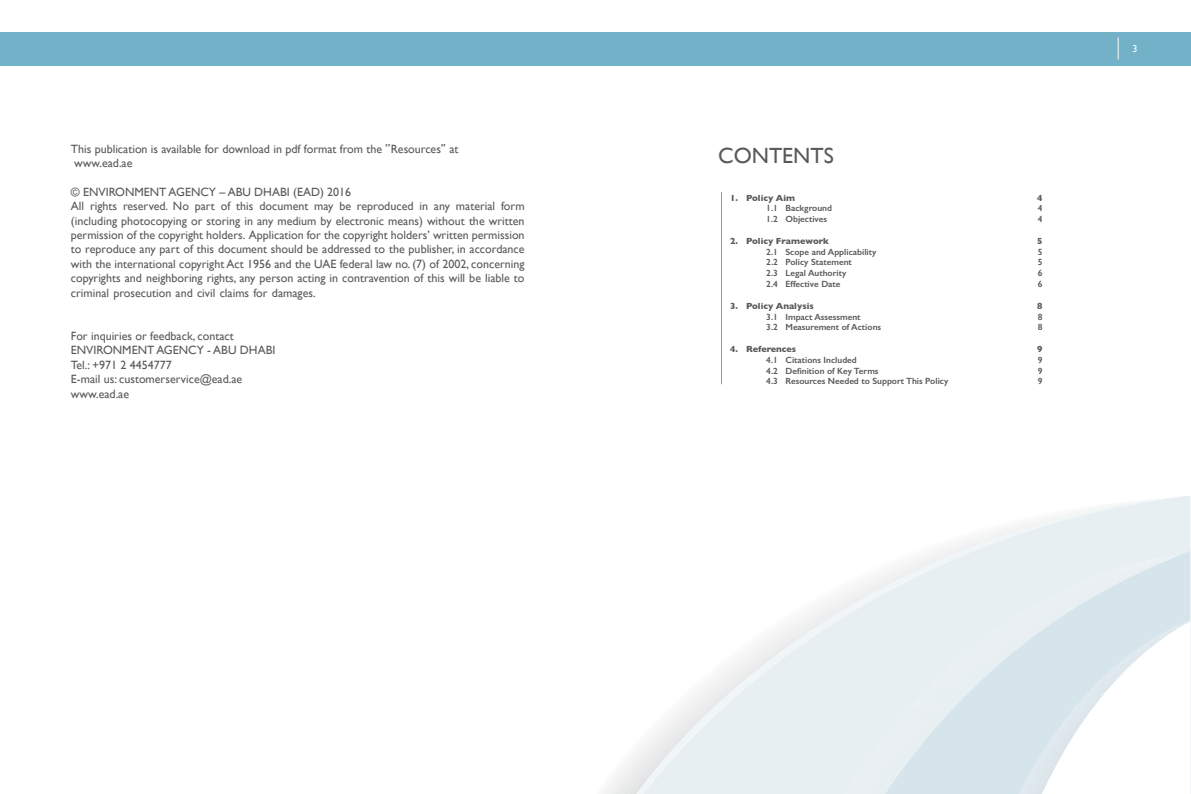
<style>
.page{position:relative;width:1191px;height:794px;background:#fff}
.page>*{position:absolute;margin:0;border:0;box-sizing:border-box;transform-origin:0 0}
.t1{font:22px "Gill Sans";color:#58595b}
.t2{font:12px/14.4px "Gill Sans";color:#58595b}
.t3{font:10px "Gill Sans";color:#fff}
.t4{font:600 9px "Gill Sans";color:#58595b}
.t5{font:700 9px "Gill Sans";color:#58595b}
.s1{font-family:"GESS Text";font-weight:700}
</style>
<div class="page">
<div style="left:0;top:32px;width:1191px;height:33px;background:#72b1c8"></div>
<svg style="left:1117px;top:38px;width:1px;height:22px"></svg>
<svg style="left:604px;top:496px;width:586px;height:298px"></svg>
<hr style="left:721px;top:192px;width:1px;height:192px;background:#989795">
<p class="t3" style="left:1132px;top:43px;width:6px">3</p>
<p class="t2" style="left:71px;top:141px;width:389px">This publication is available for download in pdf format from the <span class="s1">''</span>Resources<span class="s1">''</span> at www.ead.ae</p>
<p class="t2" style="left:71px;top:184px;width:282px">© ENVIRONMENT AGENCY – ABU DHABI (EAD( 2016</p>
<p class="t2" style="left:221px;top:199px;width:11px">of</p>
<p class="t2" style="left:501px;top:199px;width:25px">form</p>
<p class="t2" style="left:71px;top:199px;width:455px">All<br>(including photocopying or storing in any medium by electronic means) without the written permission of the copyright holders. Application for the copyright holders’ written permission to reproduce any part of this document should be addressed to the publisher in, accordance with the international copyright Act 1956 and the UAE federal law no (. 7) of 2002, concerning copyrights and neighboring rights, any person acting in contravention of this will be liable to criminal prosecution and civil claims for damages.</p>
<p class="t2" style="left:71px;top:328px;width:206px">For inquiries or feedback, contact<br>ENVIRONMENT AGENCY - ABU DHABI<br>Tel.: +971 2 4454777<br>-E mail us: customerservice@ead.ae www.ead.ae</p>
<p class="t2" style="left:90px;top:199px;width:29px">rights</p>
<p class="t2" style="left:123px;top:199px;width:67px">reserved. No</p>
<p class="t2" style="left:236px;top:199px;width:19px">this</p>
<p class="t2" style="left:259px;top:199px;width:50px">document</p>
<p class="t2" style="left:339px;top:199px;width:13px">be</p>
<p class="t2" style="left:357px;top:199px;width:58px">reproduced</p>
<p class="t2" style="left:456px;top:199px;width:41px">material</p>
<p class="t2" style="left:419px;top:199px;width:10px">in</p>
<p class="t2" style="left:195px;top:199px;width:22px">part</p>
<p class="t2" style="left:314px;top:199px;width:21px">may</p>
<p class="t2" style="left:434px;top:199px;width:18px">any</p>
<h1 class="t1" style="left:718px;top:143px;width:117px">CONTENTS</h1>
<p class="t5" style="left:730px;top:190px;width:9px">1.</p>
<p class="t5" style="left:746px;top:190px;width:50px">Policy Aim</p>
<p class="t5" style="left:1037px;top:190px;width:7px">4</p>
<p class="t4" style="left:766px;top:203px;width:13px">1.1</p>
<p class="t4" style="left:785px;top:203px;width:48px">Background</p>
<p class="t4" style="left:1037px;top:203px;width:6px">4</p>
<p class="t4" style="left:766px;top:214px;width:13px">1.2</p>
<p class="t4" style="left:785px;top:214px;width:43px">Objectives</p>
<p class="t4" style="left:1037px;top:214px;width:6px">4</p>
<p class="t5" style="left:730px;top:234px;width:9px">2.</p>
<p class="t5" style="left:746px;top:234px;width:84px">Policy Framework</p>
<p class="t5" style="left:1037px;top:234px;width:7px">5</p>
<p class="t4" style="left:766px;top:246px;width:13px">2.1</p>
<p class="t4" style="left:785px;top:246px;width:92px">Scope and Applicability</p>
<p class="t4" style="left:1037px;top:246px;width:6px">5</p>
<p class="t4" style="left:766px;top:257px;width:13px">2.2</p>
<p class="t4" style="left:785px;top:257px;width:68px">Policy Statement</p>
<p class="t4" style="left:1037px;top:257px;width:6px">5</p>
<p class="t4" style="left:766px;top:268px;width:13px">2.3</p>
<p class="t4" style="left:785px;top:268px;width:62px">Legal Authority</p>
<p class="t4" style="left:1037px;top:268px;width:6px">6</p>
<p class="t4" style="left:766px;top:279px;width:13px">2.4</p>
<p class="t4" style="left:785px;top:279px;width:57px">Effective Date</p>
<p class="t4" style="left:1037px;top:279px;width:6px">6</p>
<p class="t5" style="left:730px;top:298px;width:9px">3.</p>
<p class="t5" style="left:746px;top:298px;width:69px">Policy Analysis</p>
<p class="t5" style="left:1037px;top:298px;width:7px">8</p>
<p class="t4" style="left:766px;top:311px;width:13px">3.1</p>
<p class="t4" style="left:785px;top:311px;width:77px">Impact Assessment</p>
<p class="t4" style="left:1037px;top:311px;width:6px">8</p>
<p class="t4" style="left:766px;top:322px;width:13px">3.2</p>
<p class="t4" style="left:785px;top:322px;width:97px">Measurement of Actions</p>
<p class="t4" style="left:1037px;top:322px;width:6px">8</p>
<p class="t5" style="left:730px;top:342px;width:9px">4.</p>
<p class="t5" style="left:746px;top:342px;width:52px">References</p>
<p class="t5" style="left:1037px;top:342px;width:7px">9</p>
<p class="t4" style="left:766px;top:354px;width:13px">4.1</p>
<p class="t4" style="left:785px;top:354px;width:73px">Citations Included</p>
<p class="t4" style="left:1037px;top:354px;width:6px">9</p>
<p class="t4" style="left:766px;top:365px;width:13px">4.2</p>
<p class="t4" style="left:785px;top:365px;width:95px">Definition of Key Terms</p>
<p class="t4" style="left:1037px;top:365px;width:6px">9</p>
<p class="t4" style="left:766px;top:376px;width:13px">4.3</p>
<p class="t4" style="left:785px;top:376px;width:164px">Resources Needed to Support This Policy</p>
<p class="t4" style="left:1037px;top:376px;width:6px">9</p>
</div>
